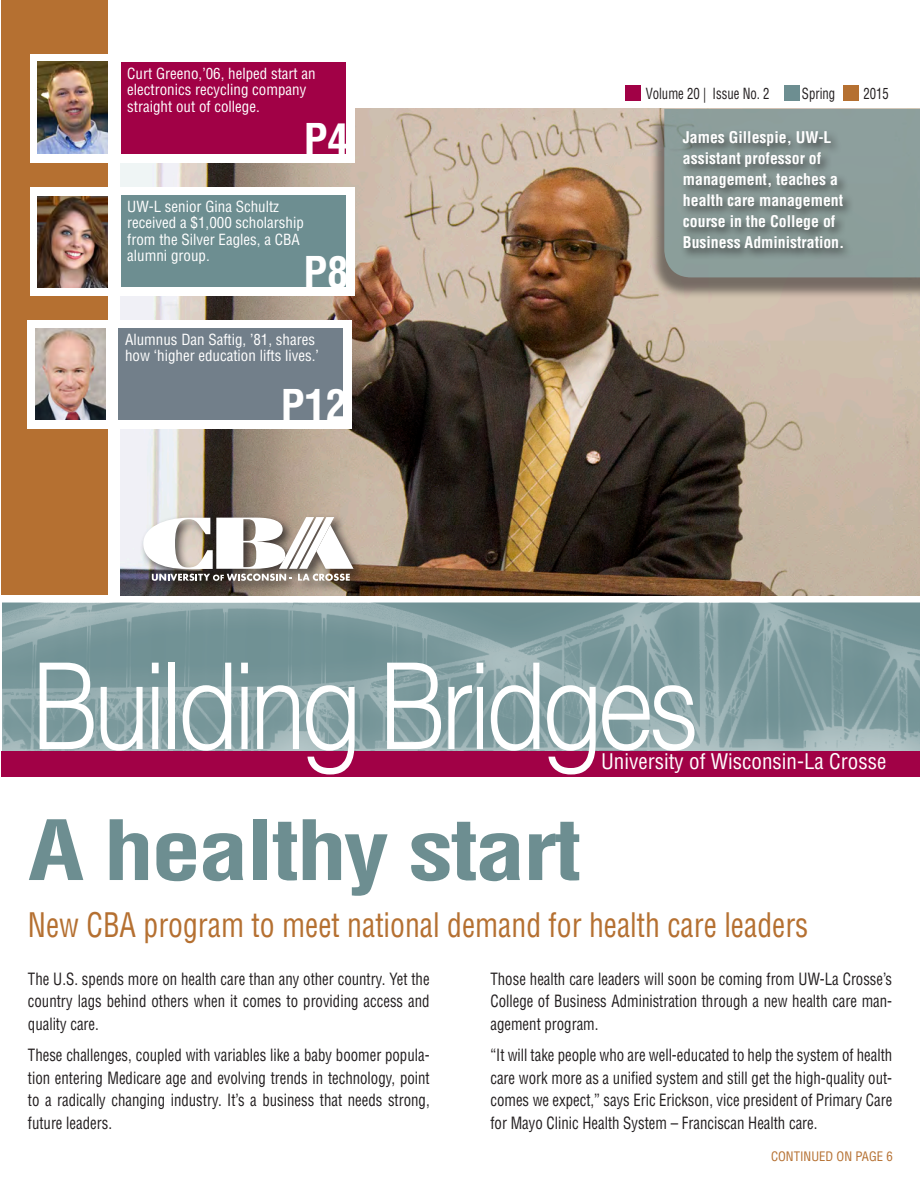
<style>
.page{position:relative;width:920px;height:1188px;background:#fff}
.page>*{position:absolute;margin:0;border:0;box-sizing:border-box;transform-origin:0 0}
.t1{font:300 120px "Helvetica";letter-spacing:-.06em;color:#fff;scale:.85 1}
.t2{font:700 condensed 81px "Helvetica LT Std";letter-spacing:-.03em;color:#6d8e91;scale:1.25 1}
.t3{font:700 condensed 42.75px "Helvetica LT Std";color:#fff}
.t4{font:condensed 33px "Helvetica LT Std";color:#b57031;scale:.9 1}
.t5{font:condensed 21px "Helvetica LT Std";color:#fff}
.t6{font:condensed 16.5px/22.5px "Helvetica LT Std";color:#231f20;text-align:justify;scale:.9 1}
.t7{font:700 condensed 15.75px/21px "Helvetica LT Std";color:#fff}
.t8{font:condensed 15px/16.5px "Helvetica LT Std";color:#fff}
.t9{font:condensed 15px "Helvetica LT Std";color:#231f20;scale:.85 1}
.t10{font:condensed 12.75px "Helvetica LT Std";color:#b57031}
</style>
<div class="page">
<div style="left:1px;top:0;width:107px;height:595px;background:#b57031"></div>
<img style="left:121px;top:109px;width:799px;height:486px">
<div style="left:30px;top:54px;width:324px;height:108px;background:#fff"></div>
<img style="left:38px;top:62px;width:70px;height:91px">
<div style="left:121px;top:62px;width:224px;height:91px;background:#a10146"></div>
<div style="left:30px;top:187px;width:324px;height:108px;background:#fff"></div>
<div style="left:121px;top:195px;width:224px;height:91px;background:#6d8e91"></div>
<div style="left:28px;top:321px;width:324px;height:108px;background:#fff"></div>
<div style="left:119px;top:328px;width:224px;height:91px;background:#727f8a"></div>
<div style="left:626px;top:86px;width:15px;height:15px;background:#a10146"></div>
<div style="left:784px;top:86px;width:15px;height:15px;background:#6d8e91"></div>
<div style="left:843px;top:86px;width:15px;height:15px;background:#b57031"></div>
<div style="left:140px;top:514px;width:225px;height:79px;background:#231f20;opacity:.75"></div>
<svg style="left:143px;top:517px;width:210px;height:64px"></svg>
<img style="left:2px;top:603px;width:918px;height:147px">
<div style="left:1px;top:750px;width:919px;height:26px;background:#a10146"></div>
<img style="left:38px;top:197px;width:70px;height:91px">
<img style="left:35px;top:328px;width:70px;height:91px">
<div style="left:649px;top:114px;width:271px;height:185px;background:#231f20;opacity:.75"></div>
<div style="left:664px;top:109px;width:256px;height:168px;background:#8d9e9b"></div>
<div style="left:679px;top:128px;width:175px;height:133px;background:#231f20;opacity:.75"></div>
<p class="t8" style="left:127px;top:65px;width:190px">Curt Greeno,’06, helped start an electronics recycling company straight out of college.</p>
<p class="t3" style="left:304px;top:112px;width:47px">P4</p>
<p class="t8" style="left:127px;top:198px;width:178px">UW-L senior Gina Schultz received a $1,000 scholarship from the Silver Eagles, a CBA alumni group.</p>
<p class="t3" style="left:303px;top:245px;width:47px">P8</p>
<p class="t8" style="left:125px;top:331px;width:195px">Alumnus Dan Saftig, ’81, shares how ‘higher education lifts lives.’</p>
<p class="t3" style="left:281px;top:378px;width:68px">P12</p>
<p class="t9" style="left:646px;top:84px;width:147px">Volume 20 | Issue No. 2</p>
<p class="t9" style="left:802px;top:84px;width:41px">Spring</p>
<p class="t9" style="left:863px;top:84px;width:31px">2015</p>
<p class="t7" style="left:683px;top:127px;width:163px">James Gillespie, UW-L assistant professor of management, teaches a health care management course in the College of<br>Business Administration.</p>
<p class="t1" style="left:31px;top:604px;width:787px">Building Bridges</p>
<p class="t5" style="left:601px;top:748px;width:287px">University of Wisconsin-La Crosse</p>
<p class="t2" style="left:28px;top:800px;width:444px">A healthy start</p>
<p class="t4" style="left:28px;top:904px;width:868px">New CBA program to meet national demand for health care leaders</p>
<p class="t6" style="left:28px;top:967px;width:448px">The U.S. spends more on health care than any other country. Yet the country lags behind others when it comes to providing access and quality care.</p>
<p class="t6" style="left:28px;top:1044px;width:448px">These challenges, coupled with variables like a baby boomer popula&shy;tion entering Medicare age and evolving trends in technology, point to a radically changing industry. It’s a business that needs strong, future leaders.</p>
<p class="t6" style="left:490px;top:967px;width:448px">Those health care leaders will soon be coming from UW-La Crosse’s College of Business Administration through a new health care man&shy;agement program.</p>
<p class="t6" style="left:490px;top:1044px;width:448px">“It will take people who are well-educated to help the system of health care work more as a unified system and still get the high-quality out&shy;comes we expect,” says Eric Erickson, vice president of Primary Care for Mayo Clinic Health System – Franciscan Health care.</p>
<p class="t10" style="left:771px;top:1148px;width:123px">CONTINUED ON PAGE 6</p>
</div>
